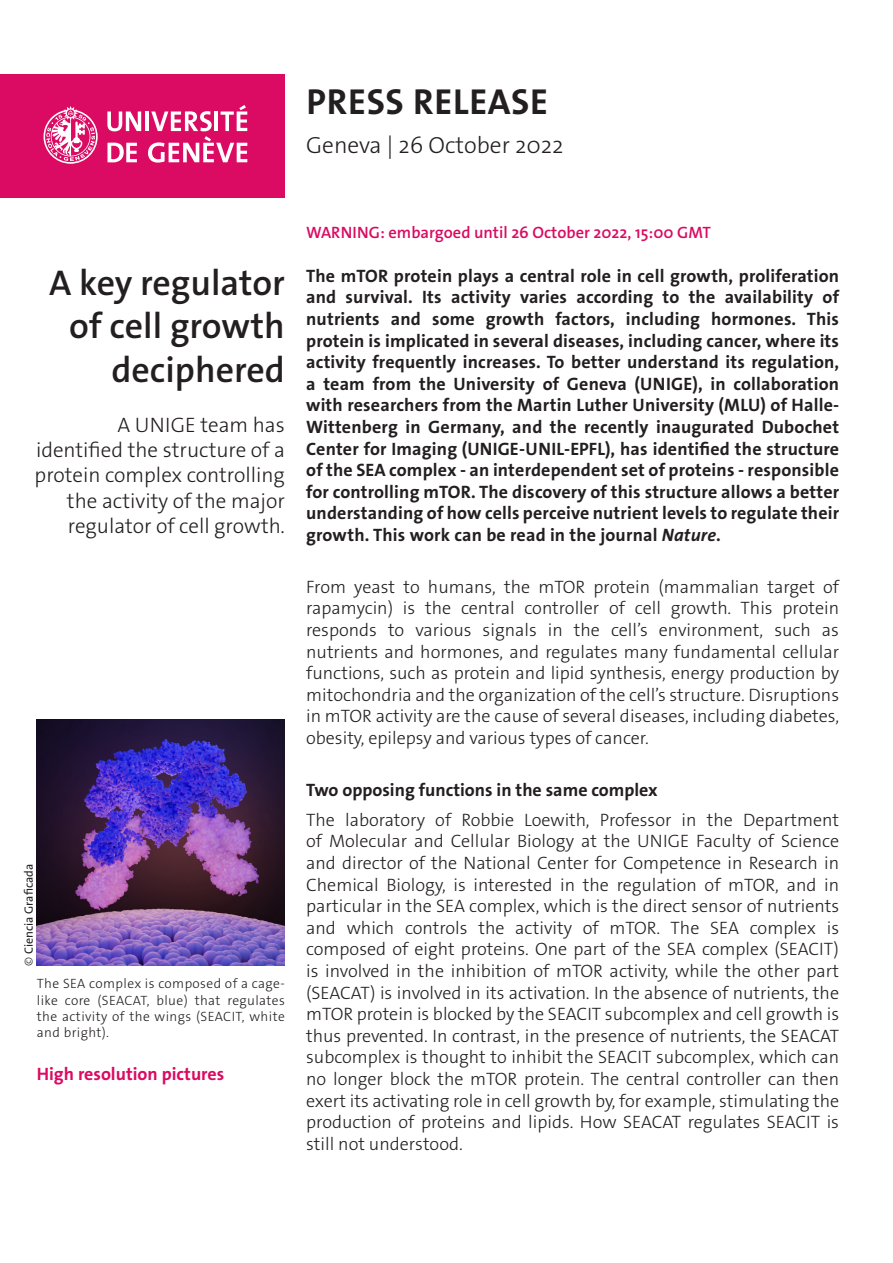
<style>
.page{position:relative;width:893px;height:1263px;background:#fff}
.page>*{position:absolute;margin:0;border:0;box-sizing:border-box;transform-origin:0 0}
._4__texte_courant{font:700 36.3px "The Sans Os F";letter-spacing:.02em;color:#231f20}
._1__grand_titre{font:600 36px/43.2px "The Sans Os F";color:#231f20;text-align:right}
._4__texte_courant-2{font:300 23.4px "The Sans Os F";color:#231f20}
._1__grand_titre-2{font:300 21px/25.2px "The Sans Os F";color:#231f20;text-align:right}
._4__texte_courant-3{font:300 18px/21.6px "The Sans Os F";color:#231f20;text-align:justify}
._4__texte_courant-4{font:700 18px/21.6px "The Sans Os F";letter-spacing:.005em;color:#231f20;text-align:justify}
.t1{font:700 18px "The Sans Os F";color:#db0a62}
.embargo{font:600 16.5px "The Sans Os F";color:#db0a62}
.t2{font:300 13.5px/16.2px "The Sans Os F";letter-spacing:.03em;color:#231f20;text-align:justify}
.t3{font:12px "The Sans Os F";color:#231f20}
.s1{font-weight:300}
.s2{font-style:italic}
</style>
<div class="page">
<div style="left:0;top:74px;width:285px;height:124px;background:#db0a62"></div>
<svg style="left:44px;top:106px;width:54px;height:58px"></svg>
<svg style="left:107px;top:111px;width:34px;height:20px"></svg>
<hr style="left:145px;top:111px;width:4px;height:20px;background:#fff">
<svg style="left:107px;top:143px;width:30px;height:19px"></svg>
<svg style="left:148px;top:105px;width:99px;height:58px"></svg>
<img style="left:37px;top:720px;width:248px;height:246px">
<p class="_4__texte_courant" style="left:306px;top:78px;width:243px">PRESS RELEASE</p>
<p class="_4__texte_courant-2" style="left:306px;top:130px;width:259px">Geneva | 26 October 2022</p>
<p class="_1__grand_titre" style="left:49px;top:262px;width:237px">A key regulator of cell growth deciphered</p>
<p class="_1__grand_titre-2" style="left:35px;top:412px;width:252px">A UNIGE team has identified the structure of a protein complex controlling the activity of the major regulator of cell growth.</p>
<p class="t3" style="left:21px;top:966px;width:103px;rotate:-90deg"><span class="s1">©</span> Ciencia Graficada</p>
<p class="t2" style="left:37px;top:976px;width:250px">The SEA complex is composed of a cage&shy;like core (SEACAT, blue) that regulates the activity of the wings (SEACIT, white and bright).</p>
<p class="t1" style="left:37px;top:1062px;width:189px">High resolution pictures</p>
<p class="embargo" style="left:306px;top:222px;width:406px">WARNING: embargoed until 26 October 2022, 15:00 GMT</p>
<p class="_4__texte_courant-4" style="left:306px;top:265px;width:534px">The mTOR protein plays a central role in cell growth, proliferation and survival. Its activity varies according to the availability of nutrients and some growth factors, including hormones. This protein is implicated in several diseases, including cancer, where its activity frequently increases. To better understand its regulation, a team from the University of Geneva (UNIGE), in collaboration with researchers from the Martin Luther University (MLU) of Halle-Wittenberg in Germany, and the recently inaugurated Dubochet Center for Imaging (UNIGE-UNIL-EPFL), has identified the structure of the SEA complex - an interdependent set of proteins - responsible for controlling mTOR. The discovery of this structure allows a better understanding of how cells perceive nutrient levels to regulate their growth. This work can be read in the journal <span class="s2">Nature</span>.</p>
<p class="_4__texte_courant-3" style="left:306px;top:576px;width:534px">From yeast to humans, the mTOR protein (mammalian target of rapamycin) is the central controller of cell growth. This protein responds to various signals in the cell’s environment, such as nutrients and hormones, and regulates many fundamental cellular functions, such as protein and lipid synthesis, energy production by mitochondria and the organization of the cell’s structure. Disruptions in mTOR activity are the cause of several diseases, including diabetes, obesity, epilepsy and various types of cancer.</p>
<p class="_4__texte_courant-4" style="left:306px;top:779px;width:353px">Two opposing functions in the same complex</p>
<p class="_4__texte_courant-3" style="left:306px;top:809px;width:534px">The laboratory of Robbie Loewith, Professor in the Department of Molecular and Cellular Biology at the UNIGE Faculty of Science and director of the National Center for Competence in Research in Chemical Biology, is interested in the regulation of mTOR, and in particular in the SEA complex, which is the direct sensor of nutrients and which controls the activity of mTOR. The SEA complex is composed of eight proteins. One part of the SEA complex (SEACIT) is involved in the inhibition of mTOR activity, while the other part (SEACAT) is involved in its activation. In the absence of nutrients, the mTOR protein is blocked by the SEACIT subcomplex and cell growth is thus prevented. In contrast, in the presence of nutrients, the SEACAT subcomplex is thought to inhibit the SEACIT subcomplex, which can no longer block the mTOR protein. The central controller can then exert its activating role in cell growth by, for example, stimulating the production of proteins and lipids. How SEACAT regulates SEACIT is still not understood.</p>
</div>
